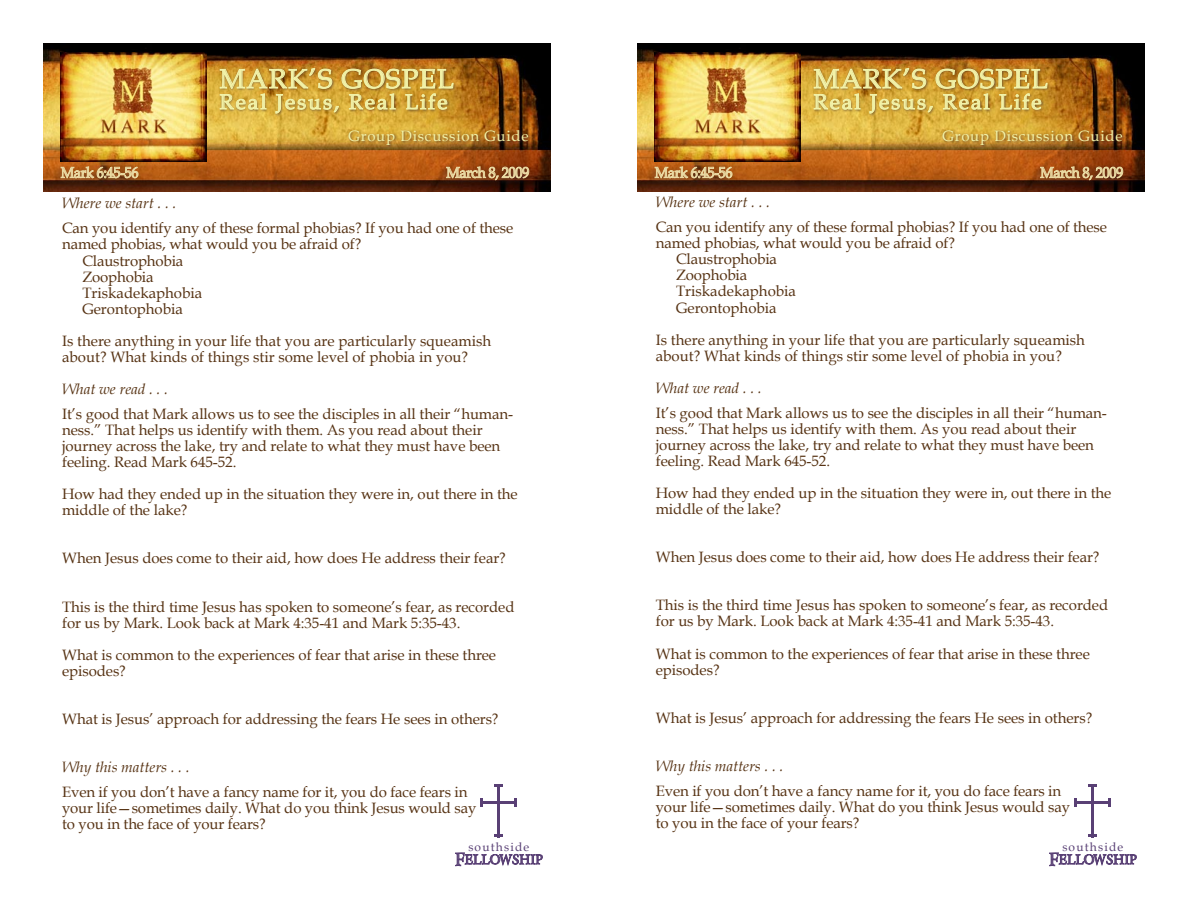
<style>
.page{position:relative;width:1188px;height:918px;background:#fff}
.page>*{position:absolute;margin:0;border:0;box-sizing:border-box;transform-origin:0 0}
.t1{font:27px "Book Antiqua";letter-spacing:.05em;color:#f2f2a8}
.t2{font:21px "Book Antiqua";letter-spacing:.1em;color:#f2f2a8}
.t3{font:15px/16px "Book Antiqua";letter-spacing:-.005em;color:#573314}
.t4{font:italic 15px "Book Antiqua";color:#573314}
.t5{font:15px "Book Antiqua";letter-spacing:-.025em;color:#ead9a2;scale:.95 1}
.t6{font:15px "Book Antiqua";letter-spacing:.05em;color:#f2f2a8}
.t7{font:13.5px "Berylium";color:#594075}
.t8{font:12px "Book Antiqua";letter-spacing:.1em;color:#594075}
.s1{font-size:18px}
</style>
<div class="page">
<svg style="left:480px;top:799px;width:3px;height:8px"></svg>
<svg style="left:495px;top:784px;width:8px;height:3px"></svg>
<hr style="left:481px;top:801px;width:36px;height:3px;background:#594075">
<hr style="left:497px;top:784px;width:3px;height:53px;background:#594075">
<svg style="left:455px;top:853px;width:88px;height:13px"></svg>
<img style="left:43px;top:43px;width:508px;height:149px">
<img style="left:60px;top:52px;width:146px;height:110px">
<div style="left:53px;top:163px;width:480px;height:25px;background:#62463c;opacity:.75"></div>
<svg style="left:61px;top:166px;width:77px;height:12px"></svg>
<svg style="left:446px;top:166px;width:83px;height:14px"></svg>
<div style="left:218px;top:66px;width:240px;height:52px;background:#44332d;opacity:.75"></div>
<svg style="left:220px;top:68px;width:234px;height:46px;background:#cba649"></svg>
<div style="left:346px;top:128px;width:187px;height:21px;background:#44292d;opacity:.75"></div>
<svg style="left:1074px;top:799px;width:3px;height:8px"></svg>
<svg style="left:1089px;top:784px;width:8px;height:3px"></svg>
<hr style="left:1075px;top:801px;width:36px;height:3px;background:#594075">
<hr style="left:1091px;top:784px;width:3px;height:53px;background:#594075">
<svg style="left:1049px;top:853px;width:88px;height:13px"></svg>
<img style="left:637px;top:43px;width:508px;height:149px">
<img style="left:654px;top:52px;width:146px;height:110px">
<div style="left:647px;top:163px;width:480px;height:25px;background:#62463c;opacity:.75"></div>
<svg style="left:655px;top:166px;width:77px;height:12px"></svg>
<svg style="left:1040px;top:166px;width:83px;height:14px"></svg>
<div style="left:812px;top:66px;width:240px;height:52px;background:#44332d;opacity:.75"></div>
<svg style="left:814px;top:68px;width:234px;height:46px;background:#cba649"></svg>
<div style="left:940px;top:128px;width:187px;height:21px;background:#44292d;opacity:.75"></div>
<p class="t1" style="left:220px;top:60px;width:236px">MARK’S GOSPEL</p>
<p class="t2" style="left:220px;top:87px;width:229px">Real Jesus, Real Life</p>
<p class="t6" style="left:348px;top:125px;width:182px">Group Discussion Guide</p>
<p class="t5" style="left:61px;top:162px;width:83px">Mark 6:45-56</p>
<p class="t5" style="left:446px;top:162px;width:89px">March 8, 2009</p>
<p class="t4" style="left:62px;top:193px;width:116px">Where we start . . .</p>
<p class="t3" style="left:62px;top:220px;width:453px">Can you identify any of these formal phobias? If you had one of these named phobias, what would you be afraid of?</p>
<p class="t3" style="left:82px;top:252px;width:103px">Claustrophobia</p>
<p class="t3" style="left:82px;top:268px;width:73px">Zoophobia</p>
<p class="t3" style="left:82px;top:284px;width:121px">Triskadekaphobia</p>
<p class="t3" style="left:82px;top:300px;width:102px">Gerontophobia</p>
<p class="t3" style="left:62px;top:332px;width:431px">Is there anything in your life that you are particularly squeamish about? What kinds of things stir some level of phobia in you?</p>
<p class="t4" style="left:62px;top:378px;width:107px">What we read . . .</p>
<p class="t3" style="left:62px;top:406px;width:453px">It’s good that Mark allows us to see the disciples in all their “human&shy;ness.” That helps us identify with them. As you read about their journey across the lake, try and relate to what they must have been feeling. Read Mark 645-52.</p>
<p class="t3" style="left:62px;top:486px;width:457px">How had they ended up in the situation they were in, out there in the middle of the lake?</p>
<p class="t3" style="left:62px;top:550px;width:445px">When Jesus does come to their aid, how does He address their fear?</p>
<p class="t3" style="left:62px;top:598px;width:454px">This is the third time Jesus has spoken to someone’s fear, as recorded for us by Mark. Look back at Mark 4:35-41 and Mark 5:35-43.</p>
<p class="t3" style="left:62px;top:646px;width:436px">What is common to the experiences of fear that arise in these three episodes?</p>
<p class="t3" style="left:62px;top:710px;width:438px">What is Jesus’ approach for addressing the fears He sees in others?</p>
<p class="t4" style="left:62px;top:756px;width:129px">Why this matters . . .</p>
<p class="t3" style="left:62px;top:784px;width:416px">Even if you don’t have a fancy name for it, you do face fears in your life—sometimes daily. What do you think Jesus would say to you in the face of your fears?</p>
<p class="t8" style="left:468px;top:838px;width:63px">southside</p>
<p class="t7" style="left:455px;top:851px;width:90px"><span class="s1">F</span>ELLOWSHIP</p>
<p class="t1" style="left:814px;top:60px;width:236px">MARK’S GOSPEL</p>
<p class="t2" style="left:814px;top:87px;width:229px">Real Jesus, Real Life</p>
<p class="t6" style="left:942px;top:125px;width:182px">Group Discussion Guide</p>
<p class="t5" style="left:655px;top:162px;width:83px">Mark 6:45-56</p>
<p class="t5" style="left:1040px;top:162px;width:89px">March 8, 2009</p>
<p class="t4" style="left:656px;top:192px;width:116px">Where we start . . .</p>
<p class="t3" style="left:656px;top:219px;width:453px">Can you identify any of these formal phobias? If you had one of these named phobias, what would you be afraid of?</p>
<p class="t3" style="left:676px;top:251px;width:103px">Claustrophobia</p>
<p class="t3" style="left:676px;top:267px;width:73px">Zoophobia</p>
<p class="t3" style="left:676px;top:283px;width:121px">Triskadekaphobia</p>
<p class="t3" style="left:676px;top:299px;width:102px">Gerontophobia</p>
<p class="t3" style="left:656px;top:331px;width:431px">Is there anything in your life that you are particularly squeamish about? What kinds of things stir some level of phobia in you?</p>
<p class="t4" style="left:656px;top:377px;width:107px">What we read . . .</p>
<p class="t3" style="left:656px;top:404px;width:453px">It’s good that Mark allows us to see the disciples in all their “human&shy;ness.” That helps us identify with them. As you read about their journey across the lake, try and relate to what they must have been feeling. Read Mark 645-52.</p>
<p class="t3" style="left:656px;top:485px;width:457px">How had they ended up in the situation they were in, out there in the middle of the lake?</p>
<p class="t3" style="left:656px;top:549px;width:445px">When Jesus does come to their aid, how does He address their fear?</p>
<p class="t3" style="left:656px;top:597px;width:454px">This is the third time Jesus has spoken to someone’s fear, as recorded for us by Mark. Look back at Mark 4:35-41 and Mark 5:35-43.</p>
<p class="t3" style="left:656px;top:645px;width:436px">What is common to the experiences of fear that arise in these three episodes?</p>
<p class="t3" style="left:656px;top:709px;width:438px">What is Jesus’ approach for addressing the fears He sees in others?</p>
<p class="t4" style="left:656px;top:755px;width:129px">Why this matters . . .</p>
<p class="t3" style="left:656px;top:783px;width:416px">Even if you don’t have a fancy name for it, you do face fears in your life—sometimes daily. What do you think Jesus would say to you in the face of your fears?</p>
<p class="t8" style="left:1062px;top:838px;width:63px">southside</p>
<p class="t7" style="left:1049px;top:851px;width:90px"><span class="s1">F</span>ELLOWSHIP</p>
</div>
